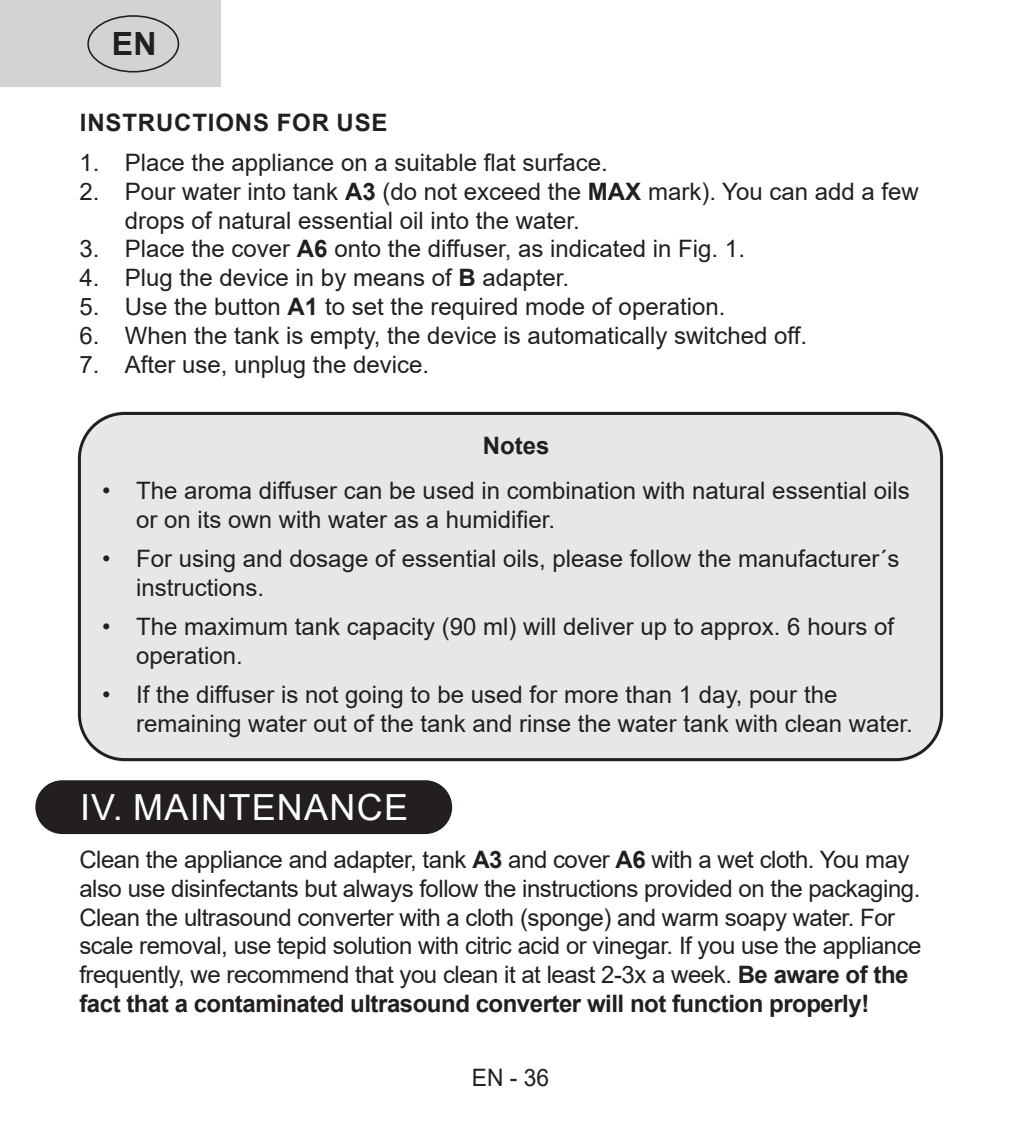
<style>
.page{position:relative;width:1021px;height:1134px;background:#fff}
.page>*{position:absolute;margin:0;border:0;box-sizing:border-box;transform-origin:0 0}
.NADPISY__ČERNÁ{font:36px "Arial";letter-spacing:.035em;color:#fff}
.t1{font:700 32px "Arial";color:#231f20}
.klasický_text{font:24px/28.8px "Arial";color:#231f20}
.klasický_text-2{font:24px/28.8px "Arial";letter-spacing:-.02em;color:#231f20}
.nadpis_mini__VELKÉ{font:700 24px "Arial";letter-spacing:.035em;color:#231f20}
.klasický_text-3{font:24px "Arial";color:#231f20;scale:.95 1}
.RÁMEČEK_-_nadpisek{font:700 24px "Arial";color:#231f20}
.s1{font-weight:700}
</style>
<div class="page">
<div style="left:0;top:0;width:221px;height:87px;background:#d3d3d3"></div>
<div style="left:87px;top:15px;width:92px;height:58px;border:2px solid #231f20;border-radius:50%"></div>
<div style="left:79px;top:411px;width:862px;height:351px;background:#e6e7e9;border-radius:45px"></div>
<div style="left:78px;top:412px;width:865px;height:349px;border:3px solid #231f20;border-radius:45px"></div>
<div style="left:56px;top:801px;width:375px;height:12px;background:#231f20"></div>
<div style="left:35px;top:780px;width:417px;height:54px;border:20px solid #231f20;border-radius:17px"></div>
<h2 class="t1" style="left:112px;top:21px;width:46px">EN</h2>
<p class="nadpis_mini__VELKÉ" style="left:80px;top:106px;width:309px">INSTRUCTIONS FOR USE</p>
<p class="klasický_text" style="left:79px;top:148px;width:530px">1. Place the appliance on a suitable flat surface.</p>
<p class="klasický_text" style="left:125px;top:177px;width:795px;text-indent:-45px">2. Pour water into tank <span class="s1">A3</span> (do not exceed the <span class="s1">MAX</span> mark). You can add a few drops of natural essential oil into the water.</p>
<p class="klasický_text" style="left:79px;top:234px;width:667px">3. Place the cover <span class="s1">A6</span> onto the diffuser, as indicated in Fig. 1.</p>
<p class="klasický_text" style="left:79px;top:263px;width:491px">4. Plug the device in by means of <span class="s1">B</span> adapter.</p>
<p class="klasický_text" style="left:79px;top:292px;width:647px">5. Use the button <span class="s1">A1</span> to set the required mode of operation.</p>
<p class="klasický_text" style="left:79px;top:321px;width:729px">6. When the tank is empty, the device is automatically switched off.</p>
<p class="klasický_text" style="left:79px;top:350px;width:351px">7. After use, unplug the device.</p>
<p class="RÁMEČEK_-_nadpisek" style="left:483px;top:428px;width:68px">Notes</p>
<p class="klasický_text" style="left:136px;top:476px;width:775px;text-indent:-34px">• The aroma diffuser can be used in combination with natural essential oils or on its own with water as a humidifier.</p>
<p class="klasický_text" style="left:136px;top:544px;width:765px;text-indent:-34px">• For using and dosage of essential oils, please follow the manufacturer´s instructions.</p>
<p class="klasický_text" style="left:136px;top:612px;width:759px;text-indent:-34px">• The maximum tank capacity (90 ml) will deliver up to approx. 6 hours of operation.</p>
<p class="klasický_text" style="left:136px;top:680px;width:778px;text-indent:-34px">• If the diffuser is not going to be used for more than 1 day, pour the remaining water out of the tank and rinse the water tank with clean water.</p>
<p class="NADPISY__ČERNÁ" style="left:80px;top:783px;width:329px">IV. MAINTENANCE</p>
<p class="klasický_text-2" style="left:79px;top:845px;width:843px">Clean the appliance and adapter, tank <span class="s1">A3</span> and cover <span class="s1">A6</span> with a wet cloth. You may also use disinfectants but always follow the instructions provided on the packaging.<br>Clean the ultrasound converter with a cloth (sponge) and warm soapy water. For scale removal, use tepid solution with citric acid or vinegar. If you use the appliance frequently, we recommend that you clean it at least 2-3x a week. <span class="s1">Be aware of the fact that a contaminated ultrasound converter will not function properly!</span></p>
<p class="klasický_text-3" style="left:472px;top:1061px;width:83px">EN - 36</p>
</div>
